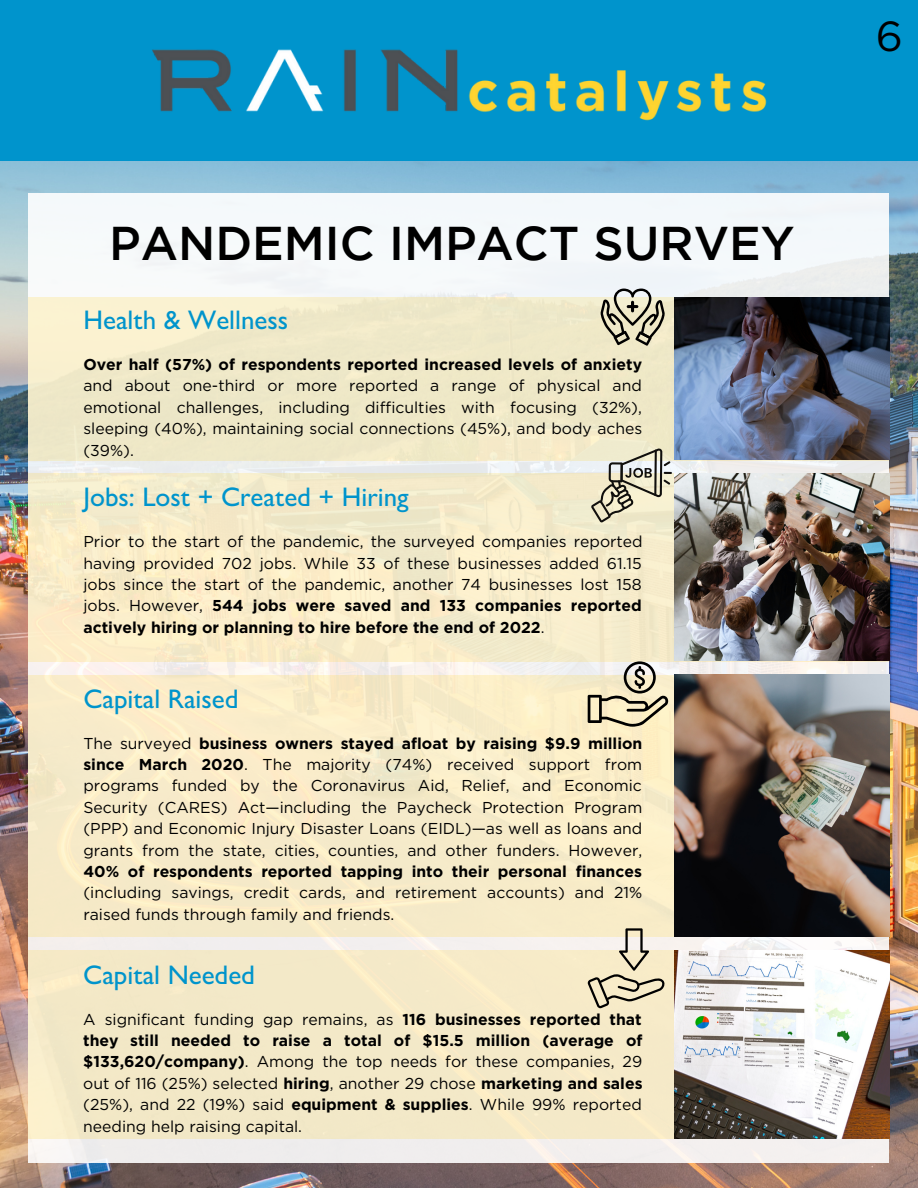
<style>
.page{position:relative;width:918px;height:1188px;background:#fff}
.page>*{position:absolute;margin:0;border:0;box-sizing:border-box;transform-origin:0 0}
.t1{font:500 47.25px "Gotham";color:#000}
.t2{font:42px "Gotham";color:#000}
.t3{font:500 27px "Gill Sans";color:#0094cc}
.t4{font:15.75px/21.3px "Gotham";color:#000;text-align:justify}
.s1{font-weight:700}
</style>
<div class="page">
<img style="left:0;top:161px;width:918px;height:1027px">
<div style="left:0;top:0;width:918px;height:161px;background:#0094cc"></div>
<img style="left:152px;top:49px;width:615px;height:72px">
<div style="left:29px;top:193px;width:860px;height:969px;background:linear-gradient(to right,#f6f6f6,#f0f2f3)"></div>
<div style="left:29px;top:298px;width:860px;height:163px;background:#efe8c8"></div>
<img style="left:675px;top:298px;width:214px;height:162px">
<div style="left:28px;top:473px;width:861px;height:188px;background:#f7ecca"></div>
<img style="left:674px;top:473px;width:215px;height:188px">
<div style="left:28px;top:675px;width:861px;height:262px;background:#f7ebc8"></div>
<img style="left:674px;top:675px;width:215px;height:262px">
<div style="left:28px;top:950px;width:861px;height:188px;background:#f3e9c8"></div>
<img style="left:674px;top:950px;width:215px;height:188px">
<svg style="left:600px;top:289px;width:66px;height:57px"></svg>
<svg style="left:591px;top:448px;width:81px;height:74px"></svg>
<svg style="left:588px;top:661px;width:81px;height:66px"></svg>
<svg style="left:588px;top:928px;width:77px;height:80px"></svg>
<p class="t1" style="left:109px;top:226px;width:687px">PANDEMIC IMPACT SURVEY</p>
<p class="t3" style="left:83px;top:311px;width:206px">Health &amp; Wellness</p>
<p class="t4" style="left:83px;top:354px;width:561px"><span class="s1">Over half (57%) of respondents reported increased levels of anxiety </span>and about one-third or more reported a range of physical and emotional challenges, including difficulties with focusing (32%), sleeping (40%), maintaining social connections (45%), and body aches (39%).</p>
<p class="t3" style="left:83px;top:488px;width:327px">Jobs: Lost + Created + Hiring</p>
<p class="t4" style="left:83px;top:531px;width:561px">Prior to the start of the pandemic, the surveyed companies reported having provided 702 jobs. While 33 of these businesses added 61.15 jobs since the start of the pandemic, another 74 businesses lost 158 jobs. However, <span class="s1">544 jobs were saved and 133 companies reported actively hiring or planning to hire before the end of 2022</span>.</p>
<p class="t3" style="left:83px;top:689px;width:157px">Capital Raised</p>
<p class="t4" style="left:83px;top:732px;width:561px">The surveyed <span class="s1">business owners stayed afloat by raising $9.9 million since March 2020</span>. The majority (74%) received support from programs funded by the Coronavirus Aid, Relief, and Economic Security (CARES) Act—including the Paycheck Protection Program (PPP) and Economic Injury Disaster Loans (EIDL)—as well as loans and grants from the state, cities, counties, and other funders. However, <span class="s1">40% of respondents reported tapping into their personal finances </span>(including savings, credit cards, and retirement accounts) and 21% raised funds through family and friends.</p>
<p class="t3" style="left:83px;top:965px;width:173px">Capital Needed</p>
<p class="t4" style="left:83px;top:1008px;width:561px">A significant funding gap remains, as <span class="s1">116 businesses reported that they still needed to raise a total of $15.5 million (average of $133,620/company)</span>. Among the top needs for these companies, 29 out of 116 (25%) selected <span class="s1">hiring</span>, another 29 chose <span class="s1">marketing and sales </span>(25%), and 22 (19%) said <span class="s1">equipment &amp; supplies</span>. While 99% reported needing help raising capital.</p>
<p class="t2" style="left:876px;top:10px;width:29px">6</p>
</div>
